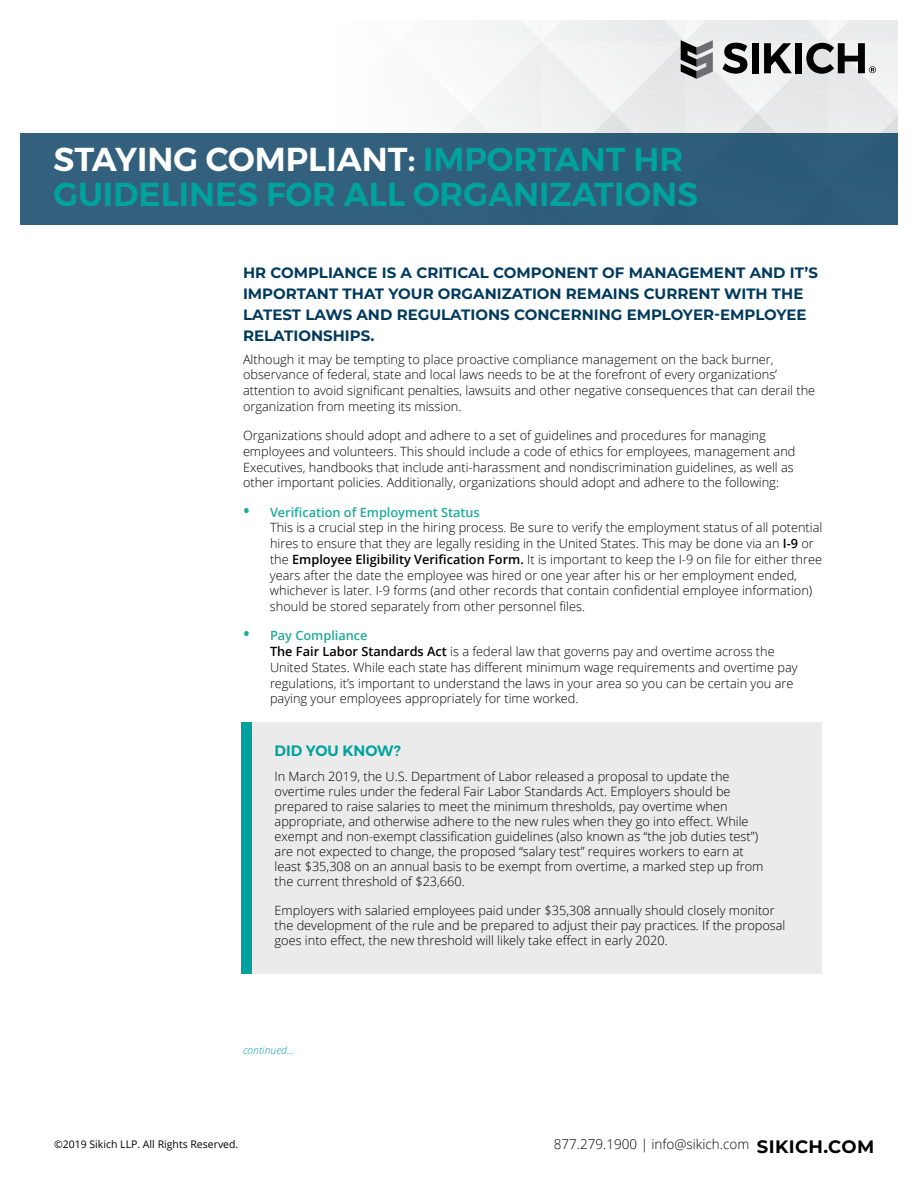
<style>
.page{position:relative;width:918px;height:1188px;background:#fff}
.page>*{position:absolute;margin:0;border:0;box-sizing:border-box;transform-origin:0 0}
.t1{font:600 33px/34.5px "Montserrat";color:#00a29d}
.t2{font:700 15px/21px "Montserrat";color:#003a5d}
.t3{font:600 15px "Montserrat";color:#00a29d}
.t4{font:300 13.5px "Open Sans";color:#000}
.t5{font:300 12.75px/15.8px "Open Sans";color:#000}
.t6{font:10.5px "Open Sans";color:#000}
.t7{font:italic 300 10.5px "Open Sans";color:#00a29d}
.s1{color:#fff}
.s2{font-weight:600;font-size:18px;color:#20aa97}
.s3{font-weight:600;color:#20aa97}
.s4{font-weight:600}
.s5{font-family:"Montserrat";font-weight:700;font-size:18px}
</style>
<div class="page">
<div style="left:20px;top:133px;width:878px;height:92px;background:#315f7b"></div>
<svg style="left:450px;top:21px;width:448px;height:112px"></svg>
<div style="left:241px;top:723px;width:580px;height:251px;background:#ebebec"></div>
<div style="left:241px;top:723px;width:11px;height:251px;background:#00a29d"></div>
<h1 class="t1" style="left:53px;top:143px;width:646px"><span class="s1">STAYING COMPLIANT:</span> IMPORTANT HR<br>GUIDELINES FOR ALL ORGANIZATIONS</h1>
<p class="t2" style="left:243px;top:261px;width:577px">HR COMPLIANCE IS A CRITICAL COMPONENT OF MANAGEMENT AND IT’S IMPORTANT THAT YOUR ORGANIZATION REMAINS CURRENT WITH THE LATEST LAWS AND REGULATIONS CONCERNING EMPLOYER-EMPLOYEE RELATIONSHIPS.</p>
<p class="t5" style="left:243px;top:351px;width:574px">Although it may be tempting to place proactive compliance management on the back burner, observance of federal, state and local laws needs to be at the forefront of every organizations’ attention to avoid significant penalties, lawsuits and other negative consequences that can derail the organization from meeting its mission.</p>
<p class="t5" style="left:243px;top:427px;width:554px">Organizations should adopt and adhere to a set of guidelines and procedures for managing employees and volunteers. This should include a code of ethics for employees, management and Executives, handbooks that include anti-harassment and nondiscrimination guidelines, as well as other important policies. Additionally, organizations should adopt and adhere to the following:</p>
<p class="t5" style="left:270px;top:504px;width:554px;text-indent:-27px"><span class="s2">•</span> <span class="s3">Verification of Employment Status<br></span>This is a crucial step in the hiring process. Be sure to verify the employment status of all potential hires to ensure that they are legally residing in the United States. This may be done via an <span class="s4">I-9</span> or the <span class="s4">Employee Eligibility Verification Form.</span> It is important to keep the I-9 on file for either three years after the date the employee was hired or one year after his or her employment ended, whichever is later. I-9 forms (and other records that contain confidential employee information) should be stored separately from other personnel files.</p>
<p class="t5" style="left:270px;top:627px;width:529px;text-indent:-27px"><span class="s2">•</span> <span class="s3">Pay Compliance<br></span><span class="s4">The Fair Labor Standards Act</span> is a federal law that governs pay and overtime across the United States. While each state has different minimum wage requirements and overtime pay regulations, it’s important to understand the laws in your area so you can be certain you are paying your employees appropriately for time worked.</p>
<p class="t3" style="left:275px;top:739px;width:128px">DID YOU KNOW?</p>
<p class="t5" style="left:275px;top:769px;width:491px;line-height:15px">In March 2019, the U.S. Department of Labor released a proposal to update the overtime rules under the federal Fair Labor Standards Act. Employers should be prepared to raise salaries to meet the minimum thresholds, pay overtime when appropriate, and otherwise adhere to the new rules when they go into effect. While exempt and non-exempt classification guidelines (also known as “the job duties test”) are not expected to change, the proposed “salary test” requires workers to earn at least $35,308 on an annual basis to be exempt from overtime, a marked step up from the current threshold of $23,660.</p>
<p class="t5" style="left:275px;top:902px;width:512px;line-height:15px">Employers with salaried employees paid under $35,308 annually should closely monitor the development of the rule and be prepared to adjust their pay practices. If the proposal goes into effect, the new threshold will likely take effect in early 2020.</p>
<p class="t7" style="left:243px;top:1043px;width:53px">continued...</p>
<p class="t6" style="left:54px;top:1137px;width:186px">©2019 Sikich LLP. All Rights Reserved.</p>
<p class="t4" style="left:554px;top:1135px;width:322px">877.279.1900 | info@sikich.com <span class="s5">SIKICH.COM</span></p>
</div>
